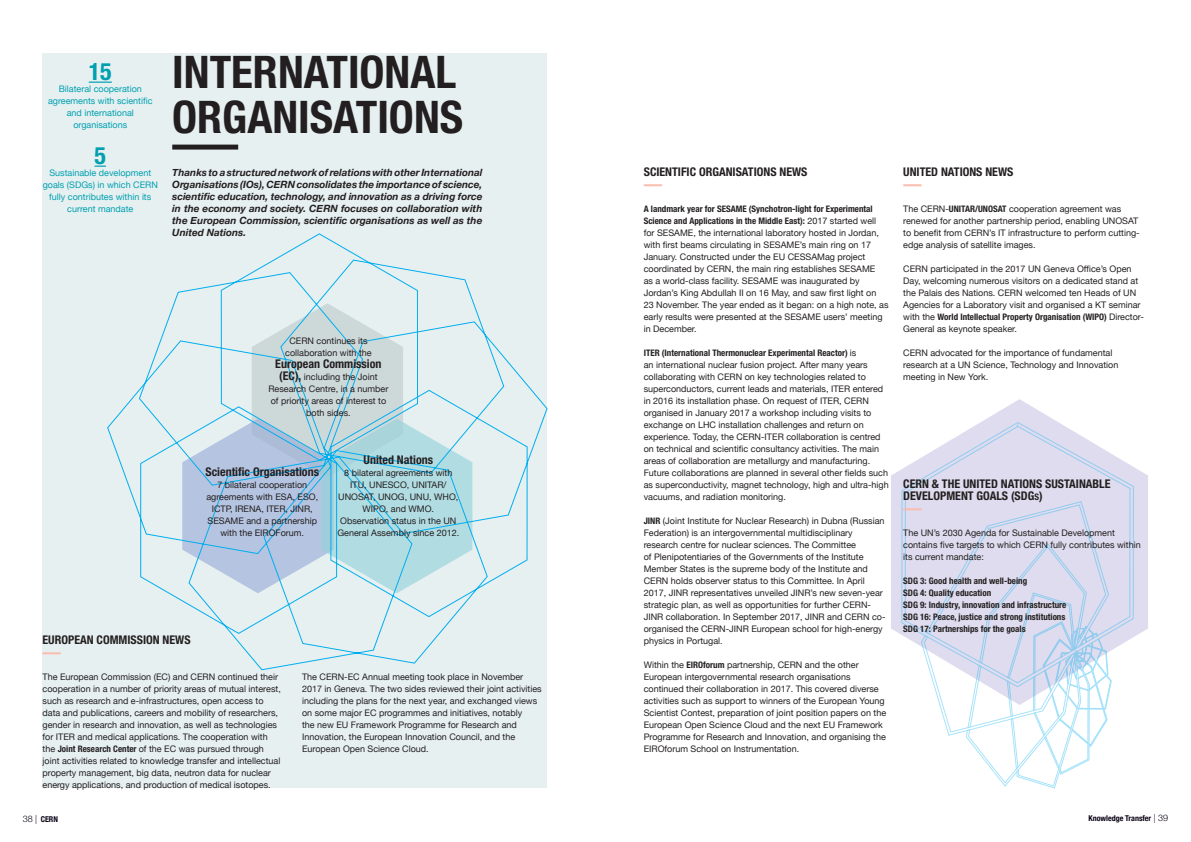
<style>
.page{position:relative;width:1191px;height:842px;background:#fff}
.page>*{position:absolute;margin:0;border:0;box-sizing:border-box;transform-origin:0 0}
.t1{font:700 condensed 45px/45px "Helvetica Neue";color:#231f20}
.t2{font:700 condensed 24px "Helvetica Neue";color:#00a0b0}
.t3{font:700 condensed 12px/12px "Helvetica Neue";color:#231f20}
.t4{font:italic 700 10px/12px "Helvetica Neue";color:#231f20;text-align:justify}
.t5{font:9px/12px "Helvetica Neue";color:#231f20}
.t6{font:700 condensed 9px/12px "Helvetica Neue";color:#231f20}
.t7{font:9px/12px "Helvetica Neue";color:#00a0b0;text-align:center}
.t8{font:700 condensed 8px "Helvetica Neue";color:#0a0215}
.s1{font-weight:700;font-stretch:condensed;font-size:12px}
.s2{font-weight:700;font-stretch:condensed}
.s3{font-size:9px}
.s4{font-weight:300;font-stretch:normal;font-size:9px}
</style>
<div class="page">
<svg style="left:891px;top:399px;width:257px;height:238px"></svg>
<div style="left:43px;top:54px;width:504px;height:734px;background:#e7f0f1"></div>
<svg style="left:966px;top:687px;width:145px;height:102px"></svg>
<svg style="left:934px;top:687px;width:174px;height:48px"></svg>
<svg style="left:901px;top:422px;width:232px;height:265px;background:#dcdff0"></svg>
<div style="left:172px;top:145px;width:66px;height:5px;background:#231f20"></div>
<svg style="left:43px;top:652px;width:18px;height:2px"></svg>
<svg style="left:89px;top:82px;width:23px;height:1px"></svg>
<svg style="left:107px;top:234px;width:440px;height:436px"></svg>
<svg style="left:903px;top:508px;width:18px;height:2px"></svg>
<svg style="left:644px;top:184px;width:18px;height:2px"></svg>
<svg style="left:903px;top:184px;width:18px;height:2px"></svg>
<h2 class="t2" style="left:89px;top:57px;width:25px">15</h2>
<p class="t7" style="left:48px;top:82px;width:106px">Bilateral cooperation agreements with scientific and international organisations</p>
<h2 class="t2" style="left:95px;top:141px;width:13px">5</h2>
<p class="t7" style="left:43px;top:166px;width:117px">Sustainable development goals (SDGs) in which CERN fully contributes within its current mandate</p>
<h1 class="t1" style="left:172px;top:49px;width:292px">INTERNATIONAL<br>ORGANISATIONS</h1>
<p class="t4" style="left:172px;top:166px;width:312px">Thanks to a structured network of relations with other International Organisations (IOs), CERN consolidates the importance of science, scientific education, technology, and innovation as a driving force in the economy and society. CERN focuses on collaboration with the European Commission, scientific organisations as well as the United Nations.</p>
<p class="t5" style="left:285px;top:334px;width:88px;text-align:center">CERN continues its collaboration with the</p>
<h3 class="t3" style="left:275px;top:357px;width:108px">European Commission</h3>
<p class="t5" style="left:268px;top:370px;width:121px;text-align:center"><span class="s1">(EC),</span> including the Joint<br>Research Centre, in a number of priority areas of interest to both sides.</p>
<h3 class="t3" style="left:205px;top:465px;width:115px">Scientific Organisations</h3>
<p class="t5" style="left:206px;top:478px;width:113px;text-align:center">7 bilateral cooperation agreements with ESA, ESO,<br>ICTP, IRENA, ITER, JINR,<br>SESAME and a partnership with the EIROForum.</p>
<h3 class="t3" style="left:363px;top:453px;width:71px">United Nations</h3>
<p class="t5" style="left:337px;top:466px;width:123px;text-align:center">8 bilateral agreements with<br>ITU, UNESCO, UNITAR/<br>UNOSAT, UNOG, UNU, WHO,<br>WIPO, and WMO.<br>Observation status in the UN<br>General Assembly since 2012.</p>
<h3 class="t3" style="left:43px;top:633px;width:149px">EUROPEAN COMMISSION NEWS</h3>
<p class="t5" style="left:43px;top:670px;width:240px">The European Commission (EC) and CERN continued their cooperation in a number of priority areas of mutual interest, such as research and e-infrastructures, open access to data and publications, careers and mobility of researchers, gender in research and innovation, as well as technologies for ITER and medical applications. The cooperation with the <span class="s2">Joint Research Center</span> of the EC was pursued through joint activities related to knowledge transfer and intellectual property management, big data, neutron data for nuclear energy applications, and production of medical isotopes.</p>
<p class="t5" style="left:302px;top:670px;width:241px">The CERN-EC Annual meeting took place in November 2017 in Geneva. The two sides reviewed their joint activities including the plans for the next year, and exchanged views on some major EC programmes and initiatives, notably<br>the new EU Framework Programme for Research and Innovation, the European Innovation Council, and the European Open Science Cloud.</p>
<h3 class="t3" style="left:644px;top:165px;width:165px">SCIENTIFIC ORGANISATIONS NEWS</h3>
<p class="t5" style="left:644px;top:202px;width:246px"><span class="s2">A landmark year for SESAME (Synchotron-light for Experimental Science and Applications in the Middle East):</span> 2017 started well for SESAME, the international laboratory hosted in Jordan, with first beams circulating in SESAME’s main ring on 17<br>January. Constructed under the EU CESSAMag project coordinated by CERN, the main ring establishes SESAME<br>as a world-class facility. SESAME was inaugurated by Jordan’s King Abdullah II on 16 May, and saw first light on 23 November. The year ended as it began: on a high note, as early results were presented at the SESAME users’ meeting in December.</p>
<p class="t5" style="left:644px;top:346px;width:246px"><span class="s2">ITER (International Thermonuclear Experimental Reactor)</span> is<br>an international nuclear fusion project. After many years collaborating with CERN on key technologies related to superconductors, current leads and materials, ITER entered in 2016 its installation phase. On request of ITER, CERN organised in January 2017 a workshop including visits to exchange on LHC installation challenges and return on experience. Today, the CERN-ITER collaboration is centred on technical and scientific consultancy activities. The main areas of collaboration are metallurgy and manufacturing.<br>Future collaborations are planned in several other fields such as superconductivity, magnet technology, high and ultra-high vacuums, and radiation monitoring.</p>
<p class="t5" style="left:644px;top:514px;width:243px"><span class="s2">JINR</span> (Joint Institute for Nuclear Research) in Dubna (Russian Federation) is an intergovernmental multidisciplinary research centre for nuclear sciences. The Committee<br>of Plenipotentiaries of the Governments of the Institute Member States is the supreme body of the Institute and CERN holds observer status to this Committee. In April 2017, JINR representatives unveiled JINR’s new seven-year strategic plan, as well as opportunities for further CERN-JINR collaboration. In September 2017, JINR and CERN co&shy;organised the CERN-JINR European school for high-energy physics in Portugal.</p>
<p class="t5" style="left:644px;top:658px;width:244px">Within the <span class="s2">EIROforum</span> partnership, CERN and the other European intergovernmental research organisations continued their collaboration in 2017. This covered diverse activities such as support to winners of the European Young Scientist Contest, preparation of joint position papers on the European Open Science Cloud and the next EU Framework Programme for Research and Innovation, and organising the EIROforum School on Instrumentation.</p>
<h3 class="t3" style="left:903px;top:165px;width:112px">UNITED NATIONS NEWS</h3>
<p class="t5" style="left:903px;top:202px;width:238px">The CERN-<span class="s2">UNITAR/UNOSAT</span> cooperation agreement was renewed for another partnership period, enabling UNOSAT to benefit from CERN’s IT infrastructure to perform cutting&shy;edge analysis of satellite images.</p>
<p class="t5" style="left:903px;top:262px;width:242px">CERN participated in the 2017 UN Geneva Office’s Open Day, welcoming numerous visitors on a dedicated stand at the Palais des Nations. CERN welcomed ten Heads of UN Agencies for a Laboratory visit and organised a KT seminar with the <span class="s2">World Intellectual Property Organisation (WIPO)</span> Director-General as keynote speaker.</p>
<p class="t5" style="left:903px;top:346px;width:217px">CERN advocated for the importance of fundamental research at a UN Science, Technology and Innovation meeting in New York.</p>
<h3 class="t3" style="left:903px;top:477px;width:209px">CERN &amp; THE UNITED NATIONS SUSTAINABLE<br>DEVELOPMENT GOALS (SDG<span class="s3">S</span>)</h3>
<p class="t5" style="left:903px;top:526px;width:239px">The UN’s 2030 Agenda for Sustainable Development contains five targets to which CERN fully contributes within its current mandate:</p>
<p class="t6" style="left:903px;top:574px;width:165px">SDG 3: Good health and well-being<br>SDG 4: Quality education<br>SDG 9: Industry, innovation and infrastructure SDG 16: Peace, justice and strong institutions SDG 17: Partnerships for the goals</p>
<p class="t8" style="left:23px;top:814px;width:37px"><span class="s4">38 |</span> CERN</p>
<p class="t8" style="left:1088px;top:813px;width:81px">Knowledge Transfer <span class="s4">| 39</span></p>
</div>
